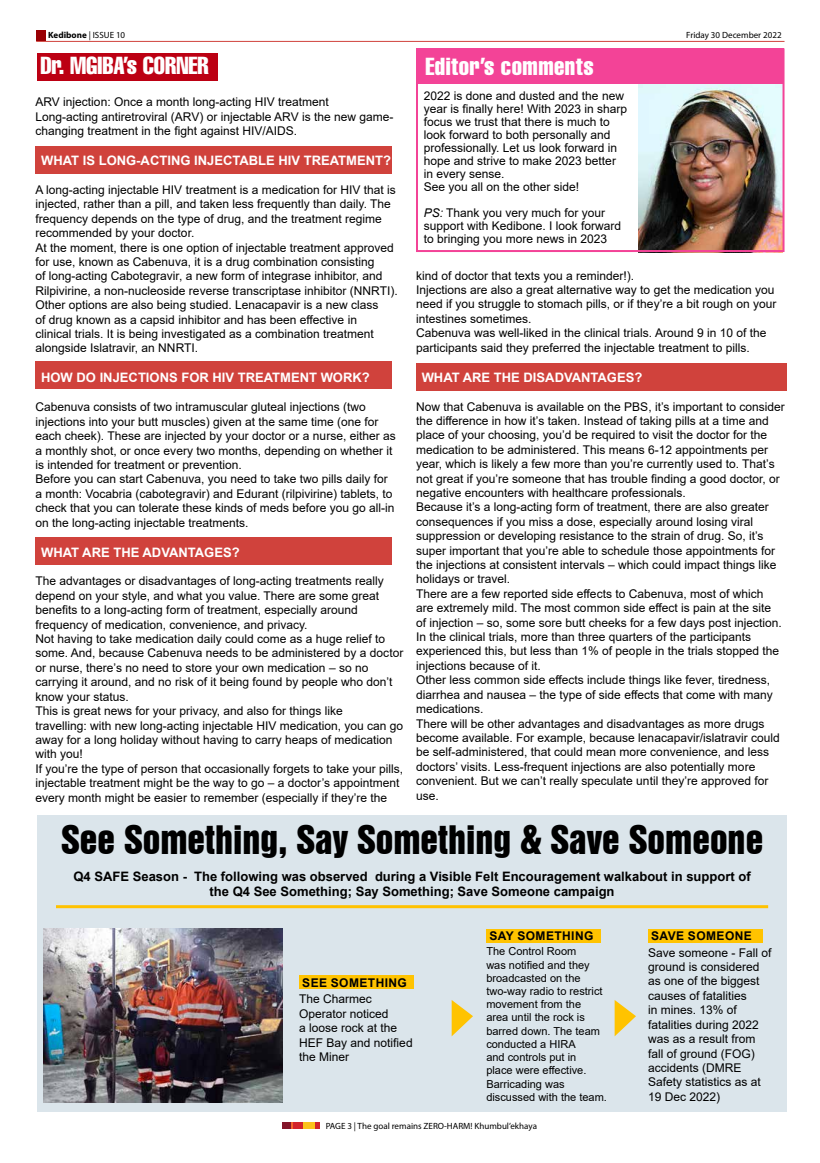
<style>
.page{position:relative;width:820px;height:1163px;background:#fff}
.page>*{position:absolute;margin:0;border:0;box-sizing:border-box;transform-origin:0 0}
.t1{font:36px "Swiss 921 BT Regular A";color:#000}
.t2{font:extra-condensed 24.2px "Helvetica";color:#fff}
.t3{font:extra-condensed 24.2px "Helvetica";letter-spacing:.02em;color:#fff}
.t4{font:700 13px/15.6px "Arial";color:#000;text-align:center}
.t5{font:700 13px "Arial";color:#fff}
.t6{font:12px/14.4px "Arial";color:#000}
.t7{font:700 12px "Arial";letter-spacing:.035em;color:#000}
.t8{font:11px/13.2px "Arial";color:#000}
.t9{font:9px "Myriad Pro";color:#000}
.t10{font:700 9px "Myriad Pro";color:#000}
.s1{font-weight:400}
.s2{font-style:italic}
</style>
<div class="page">
<div style="left:35px;top:361px;width:356px;height:27px;background:#d0423c"></div>
<div style="left:35px;top:537px;width:356px;height:27px;background:#d0423c"></div>
<div style="left:35px;top:146px;width:356px;height:28px;background:#d0423c"></div>
<div style="left:416px;top:363px;width:370px;height:28px;background:#d0423c"></div>
<div style="left:283px;top:1121px;width:8px;height:7px;background:#84152a"></div>
<div style="left:293px;top:1121px;width:10px;height:7px;background:#d2232a"></div>
<div style="left:303px;top:1121px;width:12px;height:7px;background:#fbc21b"></div>
<svg style="left:315px;top:1122px;width:4px;height:6px"></svg>
<svg style="left:291px;top:1122px;width:2px;height:6px"></svg>
<hr style="left:36px;top:41px;width:748px;height:1px;background:#d0423c">
<div style="left:36px;top:30px;width:9px;height:10px;background:#990005"></div>
<div style="left:38px;top:53px;width:180px;height:27px;background:#bc0013"></div>
<img style="left:638px;top:84px;width:143px;height:165px">
<div style="left:416px;top:48px;width:368px;height:204px;border:2px solid #f34397"></div>
<div style="left:416px;top:48px;width:366px;height:36px;background:#f34397"></div>
<div style="left:38px;top:815px;width:748px;height:296px;background:#dbe5eb"></div>
<svg style="left:451px;top:1000px;width:22px;height:36px"></svg>
<svg style="left:614px;top:1000px;width:21px;height:36px"></svg>
<div style="left:299px;top:975px;width:114px;height:13px;background:#ffc300"></div>
<div style="left:486px;top:928px;width:114px;height:14px;background:#ffc300"></div>
<div style="left:647px;top:928px;width:115px;height:14px;background:#ffc300"></div>
<hr style="left:56px;top:905px;width:711px;height:3px;background:#ffc200">
<img style="left:43px;top:928px;width:240px;height:174px">
<p class="t10" style="left:48px;top:30px;width:78px">Kedibone <span class="s1">| ISSUE 10</span></p>
<p class="t9" style="left:686px;top:30px;width:97px">Friday 30 December 2022</p>
<h2 class="t2" style="left:40px;top:50px;width:170px">Dr. MGIBA’s CORNER</h2>
<p class="t6" style="left:423px;top:89px;width:205px;line-height:13px">2022 is done and dusted and the new year is finally here! With 2023 in sharp focus we trust that there is much to look forward to both personally and professionally. Let us look forward in hope and strive to make 2023 better in every sense.<br>See you all on the other side!</p>
<p class="t6" style="left:423px;top:206px;width:199px;line-height:13px"><span class="s2">PS:</span> Thank you very much for your support with Kedibone. I look forward to bringing you more news in 2023</p>
<h2 class="t3" style="left:425px;top:51px;width:170px">Editor’s comments</h2>
<p class="t6" style="left:35px;top:95px;width:359px">ARV injection: Once a month long-acting HIV treatment<br>Long-acting antiretroviral (ARV) or injectable ARV is the new game&shy;changing treatment in the fight against HIV/AIDS.</p>
<p class="t5" style="left:41px;top:151px;width:351px">WHAT IS LONG-ACTING INJECTABLE HIV TREATMENT?</p>
<p class="t6" style="left:35px;top:182px;width:363px">A long-acting injectable HIV treatment is a medication for HIV that is injected, rather than a pill, and taken less frequently than daily. The frequency depends on the type of drug, and the treatment regime recommended by your doctor.<br>At the moment, there is one option of injectable treatment approved for use, known as Cabenuva, it is a drug combination consisting<br>of long-acting Cabotegravir, a new form of integrase inhibitor, and Rilpivirine, a non-nucleoside reverse transcriptase inhibitor (NNRTI).<br>Other options are also being studied. Lenacapavir is a new class<br>of drug known as a capsid inhibitor and has been effective in<br>clinical trials. It is being investigated as a combination treatment alongside Islatravir, an NNRTI.</p>
<p class="t5" style="left:41px;top:369px;width:330px">HOW DO INJECTIONS FOR HIV TREATMENT WORK?</p>
<p class="t6" style="left:35px;top:400px;width:361px">Cabenuva consists of two intramuscular gluteal injections (two injections into your butt muscles) given at the same time (one for each cheek). These are injected by your doctor or a nurse, either as a monthly shot, or once every two months, depending on whether it is intended for treatment or prevention.<br>Before you can start Cabenuva, you need to take two pills daily for a month: Vocabria (cabotegravir) and Edurant (rilpivirine) tablets, to check that you can tolerate these kinds of meds before you go all-in on the long-acting injectable treatments.</p>
<p class="t5" style="left:41px;top:543px;width:200px">WHAT ARE THE ADVANTAGES?</p>
<p class="t6" style="left:35px;top:574px;width:369px">The advantages or disadvantages of long-acting treatments really depend on your style, and what you value. There are some great benefits to a long-acting form of treatment, especially around frequency of medication, convenience, and privacy.<br>Not having to take medication daily could come as a huge relief to some. And, because Cabenuva needs to be administered by a doctor or nurse, there’s no need to store your own medication – so no carrying it around, and no risk of it being found by people who don’t know your status.<br>This is great news for your privacy, and also for things like<br>travelling: with new long-acting injectable HIV medication, you can go away for a long holiday without having to carry heaps of medication with you!<br>If you’re the type of person that occasionally forgets to take your pills, injectable treatment might be the way to go – a doctor’s appointment every month might be easier to remember (especially if they’re the</p>
<p class="t6" style="left:416px;top:268px;width:362px">kind of doctor that texts you a reminder!).<br>Injections are also a great alternative way to get the medication you need if you struggle to stomach pills, or if they’re a bit rough on your intestines sometimes.<br>Cabenuva was well-liked in the clinical trials. Around 9 in 10 of the participants said they preferred the injectable treatment to pills.</p>
<p class="t5" style="left:421px;top:368px;width:222px">WHAT ARE THE DISADVANTAGES?</p>
<p class="t6" style="left:416px;top:399px;width:370px">Now that Cabenuva is available on the PBS, it’s important to consider the difference in how it’s taken. Instead of taking pills at a time and place of your choosing, you’d be required to visit the doctor for the medication to be administered. This means 6-12 appointments per year, which is likely a few more than you’re currently used to. That’s not great if you’re someone that has trouble finding a good doctor, or negative encounters with healthcare professionals.<br>Because it’s a long-acting form of treatment, there are also greater consequences if you miss a dose, especially around losing viral suppression or developing resistance to the strain of drug. So, it’s super important that you’re able to schedule those appointments for the injections at consistent intervals – which could impact things like holidays or travel.<br>There are a few reported side effects to Cabenuva, most of which<br>are extremely mild. The most common side effect is pain at the site<br>of injection – so, some sore butt cheeks for a few days post injection.<br>In the clinical trials, more than three quarters of the participants experienced this, but less than 1% of people in the trials stopped the injections because of it.<br>Other less common side effects include things like fever, tiredness, diarrhea and nausea – the type of side effects that come with many medications.<br>There will be other advantages and disadvantages as more drugs become available. For example, because lenacapavir/islatravir could be self-administered, that could mean more convenience, and less doctors’ visits. Less-frequent injections are also potentially more convenient. But we can’t really speculate until they’re approved for use.</p>
<h1 class="t1" style="left:61px;top:815px;width:703px">See Something, Say Something &amp; Save Someone</h1>
<p class="t4" style="left:73px;top:868px;width:678px">Q4 SAFE Season - The following was observed during a Visible Felt Encouragement walkabout in support of the Q4 See Something; Say Something; Save Someone campaign</p>
<p class="t7" style="left:302px;top:973px;width:47px">See Somethin</p>
<p class="t7" style="left:397px;top:973px;width:11px">g</p>
<p class="t6" style="left:299px;top:991px;width:115px">The Charmec<br>Operator noticed<br>a loose rock at the<br>HEF Bay and notified the Miner</p>
<p class="t7" style="left:489px;top:927px;width:46px">Say Somethin</p>
<p class="t7" style="left:584px;top:927px;width:11px">g</p>
<p class="t8" style="left:486px;top:944px;width:122px">The Control Room<br>was notified and they broadcasted on the two-way radio to restrict movement from the<br>area until the rock is barred down. The team conducted a HIRA<br>and controls put in<br>place were effective.<br>Barricading was discussed with the team.</p>
<p class="t9" style="left:325px;top:1120px;width:213px">PAGE 3 | The goal remains ZERO-HARM! Khumbul’ekhaya</p>
<p class="t7" style="left:650px;top:927px;width:56px">Save Someone</p>
<p class="t6" style="left:647px;top:944px;width:125px">Save someone - Fall of ground is considered as one of the biggest causes of fatalities<br>in mines. 13% of fatalities during 2022 was as a result from fall of ground (FOG) accidents (DMRE<br>Safety statistics as at<br>19 Dec 2022)</p>
</div>
